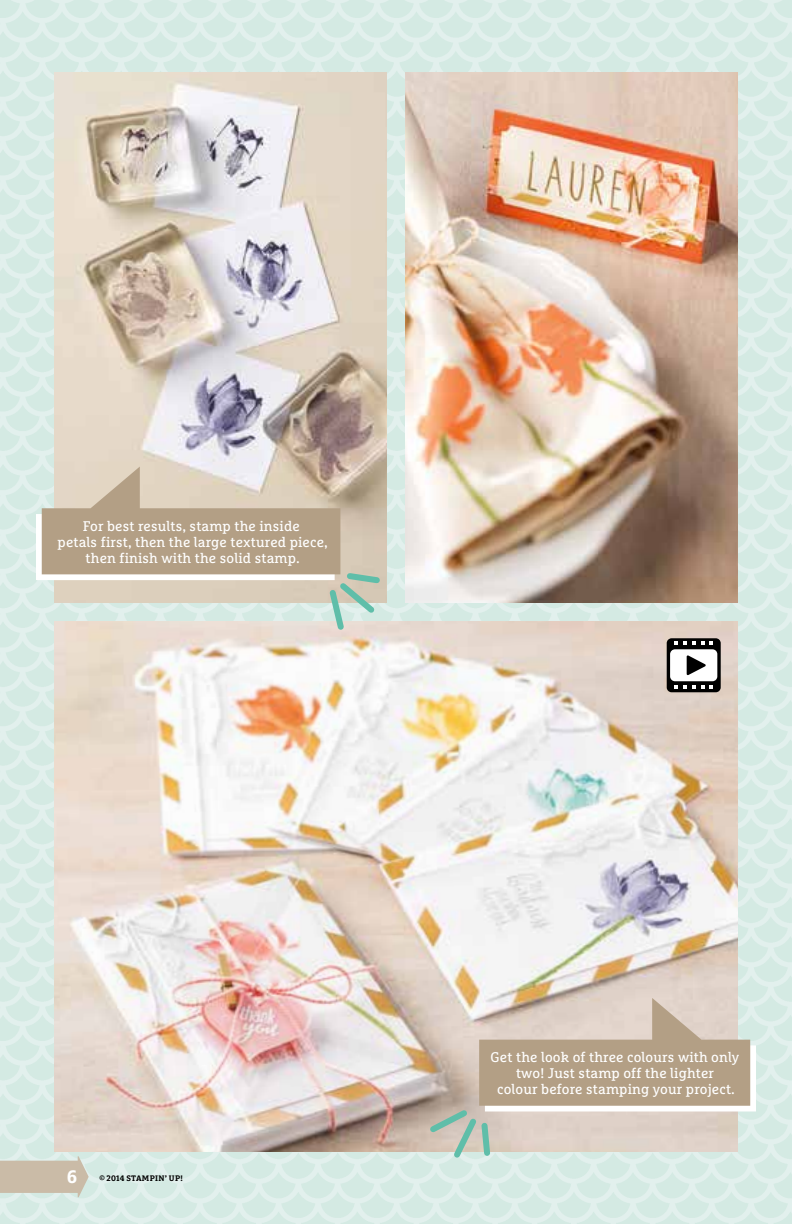
<style>
.page{position:relative;width:792px;height:1224px;background:#fff}
.page>*{position:absolute;margin:0;border:0;box-sizing:border-box;transform-origin:0 0}
.t1{font:700 18px "Marselis Slab Pro";color:#fff}
.t2{font:14px/16px "Marselis Slab Pro";letter-spacing:.01em;color:#fff;text-align:center}
.t3{font:700 8px "Marselis Slab Pro";letter-spacing:.03em;color:#000}
</style>
<div class="page">
<img style="left:0;top:0;width:792px;height:1224px">
<img style="left:54px;top:621px;width:684px;height:531px">
<img style="left:54px;top:72px;width:333px;height:531px">
<img style="left:405px;top:72px;width:333px;height:531px">
<svg style="left:425px;top:998px;width:331px;height:165px"></svg>
<svg style="left:36px;top:467px;width:348px;height:167px"></svg>
<div style="left:667px;top:638px;width:54px;height:54px;background:#000;border-radius:5px"></div>
<div style="left:670px;top:649px;width:47px;height:32px;background:#fff;border-radius:5px"></div>
<svg style="left:687px;top:655px;width:19px;height:20px"></svg>
<svg style="left:674px;top:642px;width:21px;height:3px"></svg>
<svg style="left:674px;top:685px;width:21px;height:4px"></svg>
<svg style="left:701px;top:685px;width:3px;height:4px"></svg>
<svg style="left:710px;top:685px;width:3px;height:4px"></svg>
<svg style="left:0;top:1156px;width:89px;height:41px"></svg>
<p class="t2" style="left:58px;top:518px;width:272px">For best results, stamp the inside<br>petals first, then the large textured piece, then finish with the solid stamp.</p>
<p class="t1" style="left:67px;top:1166px;width:12px">6</p>
<p class="t3" style="left:99px;top:1173px;width:85px">© 2014 STAMPIN’ UP!</p>
<p class="t2" style="left:491px;top:1049px;width:250px">Get the look of three colours with only two! Just stamp off the lighter<br>colour before stamping your project.</p>
</div>
